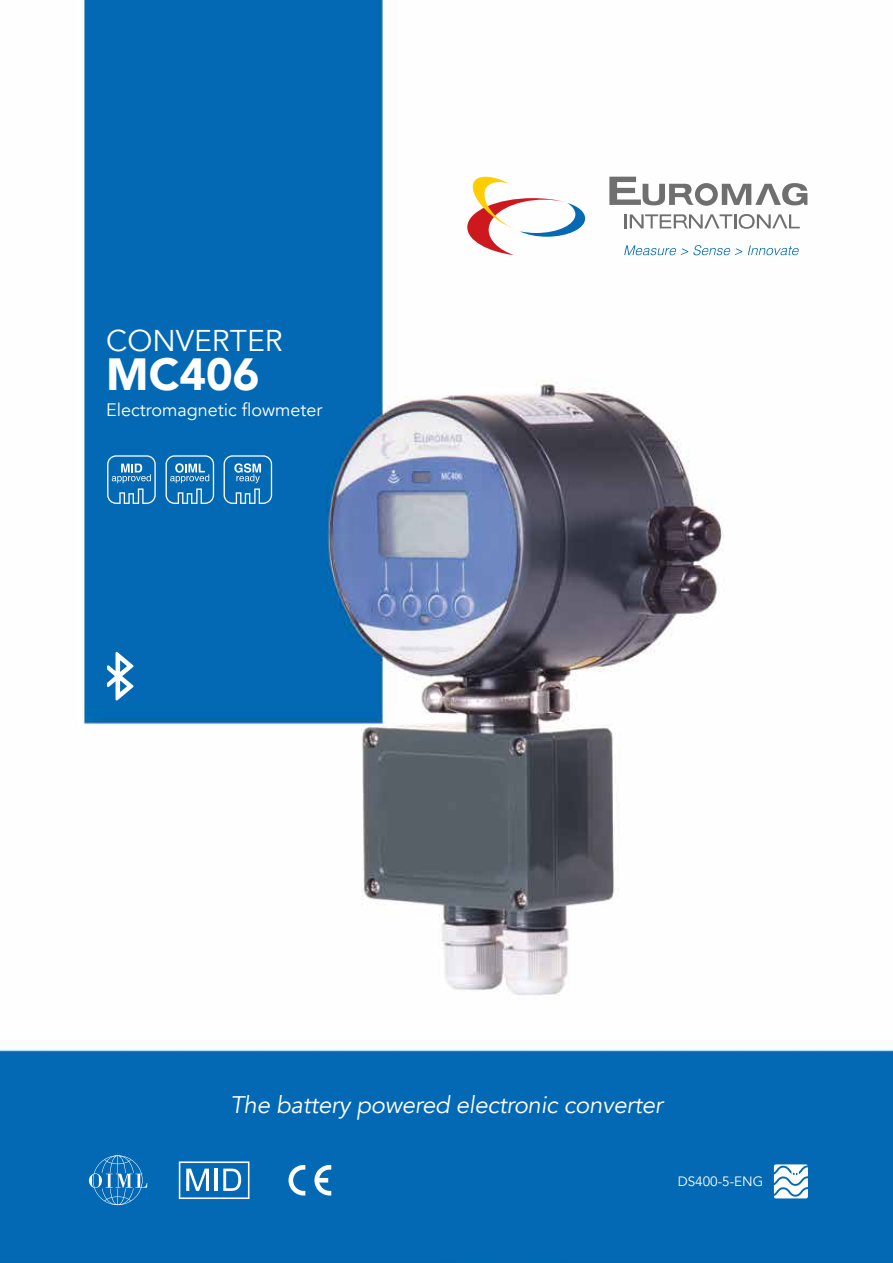
<style>
.page{position:relative;width:893px;height:1263px;background:#fff}
.page>*{position:absolute;margin:0;border:0;box-sizing:border-box;transform-origin:0 0}
.t1{font:900 45px "Avenir";color:#fff}
.t2{font:30px "Avenir";color:#fff}
.t3{font:italic 24px "Avenir";letter-spacing:-.01em;color:#fff}
.t4{font:18px "Avenir";color:#fff}
.t5{font:13.5px "Avenir";color:#fff}
</style>
<div class="page">
<img style="left:0;top:0;width:893px;height:1263px">
<svg style="left:774px;top:1164px;width:34px;height:34px"></svg>
<svg style="left:467px;top:174px;width:118px;height:81px"></svg>
<svg style="left:609px;top:177px;width:198px;height:29px"></svg>
<svg style="left:624px;top:214px;width:176px;height:15px"></svg>
<svg style="left:624px;top:245px;width:118px;height:10px"></svg>
<svg style="left:748px;top:245px;width:51px;height:10px"></svg>
<svg style="left:89px;top:1155px;width:58px;height:50px;background:#2a80bf"></svg>
<svg style="left:179px;top:1161px;width:70px;height:38px"></svg>
<svg style="left:314px;top:1165px;width:17px;height:30px"></svg>
<svg style="left:288px;top:1165px;width:17px;height:30px"></svg>
<svg style="left:224px;top:455px;width:48px;height:49px;background:#3687c3"></svg>
<svg style="left:107px;top:455px;width:49px;height:49px;background:#3989c4"></svg>
<svg style="left:166px;top:455px;width:48px;height:49px;background:#3a8ac4"></svg>
<svg style="left:107px;top:652px;width:26px;height:48px"></svg>
<p class="t2" style="left:106px;top:323px;width:178px">CONVERTER</p>
<h1 class="t1" style="left:106px;top:336px;width:155px">MC406</h1>
<p class="t4" style="left:106px;top:399px;width:218px">Electromagnetic flowmeter</p>
<p class="t3" style="left:230px;top:1090px;width:434px">The battery powered electronic converter</p>
<p class="t5" style="left:678px;top:1174px;width:87px">DS400-5-ENG</p>
</div>
